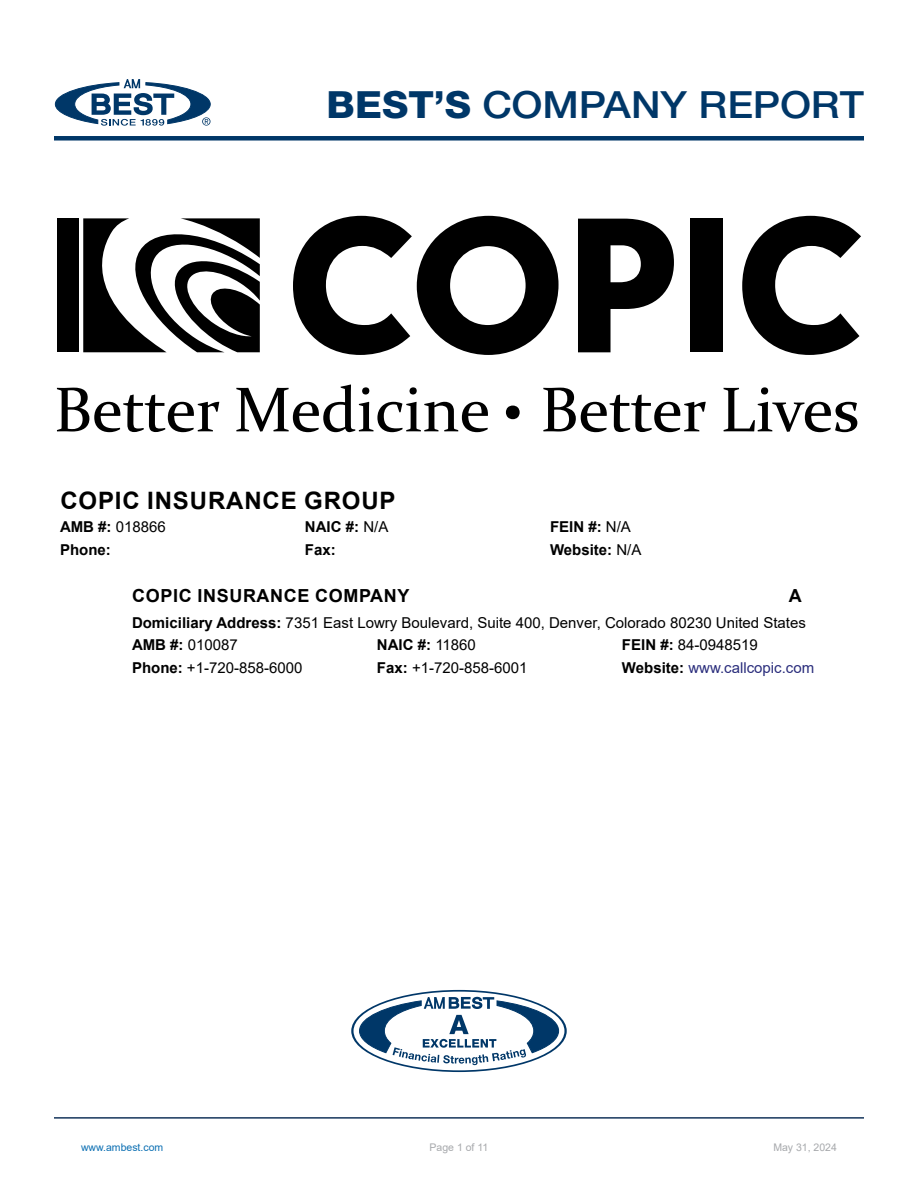
<style>
.page{position:relative;width:918px;height:1188px;background:#fff}
.page>*{position:absolute;margin:0;border:0;box-sizing:border-box;transform-origin:0 0}
.t1{font:500 37.5px "Helvetica Neue";letter-spacing:-.005em;color:#003768;scale:1.09 1}
.t2{font:700 24px "Arial";letter-spacing:.035em;color:#000}
.t3{font:700 18px "Arial";letter-spacing:.035em;color:#000}
.t4{font:15px/23px "Arial";color:#000}
.t5{font:700 15px "Arial";color:#000}
.t6{font:15px "Arial";color:#2a2d7c}
.t7{font:10.5px "Arial";color:#a7a9ac}
.t8{font:10.5px "Arial";color:#0d70b3}
.s1{font-weight:800}
.s2{font-weight:700}
.s3{font-weight:400}
.s4{font-weight:700;color:#000}
</style>
<div class="page">
<hr style="left:54px;top:1117px;width:810px;height:2px;background:#15355c">
<div style="left:54px;top:136px;width:810px;height:5px;background:#003768"></div>
<svg style="left:55px;top:79px;width:156px;height:47px"></svg>
<div style="left:57px;top:218px;width:22px;height:134px;background:#000"></div>
<svg style="left:57px;top:388px;width:162px;height:44px"></svg>
<svg style="left:236px;top:384px;width:252px;height:48px"></svg>
<svg style="left:506px;top:406px;width:14px;height:13px"></svg>
<svg style="left:543px;top:388px;width:163px;height:44px"></svg>
<svg style="left:724px;top:387px;width:133px;height:45px"></svg>
<svg style="left:293px;top:216px;width:266px;height:139px"></svg>
<svg style="left:578px;top:219px;width:96px;height:133px"></svg>
<div style="left:690px;top:219px;width:33px;height:133px;background:#000"></div>
<svg style="left:742px;top:216px;width:119px;height:139px"></svg>
<svg style="left:83px;top:218px;width:177px;height:134px"></svg>
<svg style="left:351px;top:990px;width:216px;height:82px"></svg>
<h1 class="t1" style="left:327px;top:82px;width:495px"><span class="s1">BEST’S</span> COMPANY REPORT</h1>
<h2 class="t2" style="left:60px;top:484px;width:337px">COPIC INSURANCE GROUP</h2>
<p class="t4" style="left:60px;top:516px;width:107px"><span class="s2">AMB #:</span> 018866</p>
<p class="t5" style="left:305px;top:517px;width:85px">NAIC #: <span class="s3">N/A</span></p>
<p class="t5" style="left:550px;top:517px;width:82px">FEIN #: <span class="s3">N/A</span></p>
<p class="t5" style="left:60px;top:539px;width:52px">Phone:</p>
<p class="t5" style="left:305px;top:539px;width:32px">Fax:</p>
<p class="t5" style="left:550px;top:539px;width:93px">Website: <span class="s3">N/A</span></p>
<p class="t3" style="left:132px;top:583px;width:279px">COPIC INSURANCE COMPANY</p>
<p class="t3" style="left:789px;top:583px;width:14px">A</p>
<p class="t4" style="left:132px;top:611px;width:675px"><span class="s2">Domiciliary Address:</span> 7351 East Lowry Boulevard, Suite 400, Denver, Colorado 80230 United States<br><span class="s2">AMB #:</span> 010087</p>
<p class="t5" style="left:377px;top:635px;width:100px">NAIC #: <span class="s3">11860</span></p>
<p class="t4" style="left:622px;top:634px;width:137px"><span class="s2">FEIN #:</span> 84-0948519</p>
<p class="t4" style="left:132px;top:657px;width:172px"><span class="s2">Phone:</span> +1-720-858-6000</p>
<p class="t4" style="left:377px;top:657px;width:152px"><span class="s2">Fax:</span> +1-720-858-6001</p>
<p class="t6" style="left:622px;top:658px;width:194px"><span class="s4">Website:</span> www.callcopic.com</p>
<p class="t8" style="left:81px;top:1140px;width:84px">www.ambest.com</p>
<p class="t7" style="left:430px;top:1140px;width:60px">Page 1 of 11</p>
<p class="t7" style="left:773px;top:1140px;width:65px">May 31, 2024</p>
</div>
